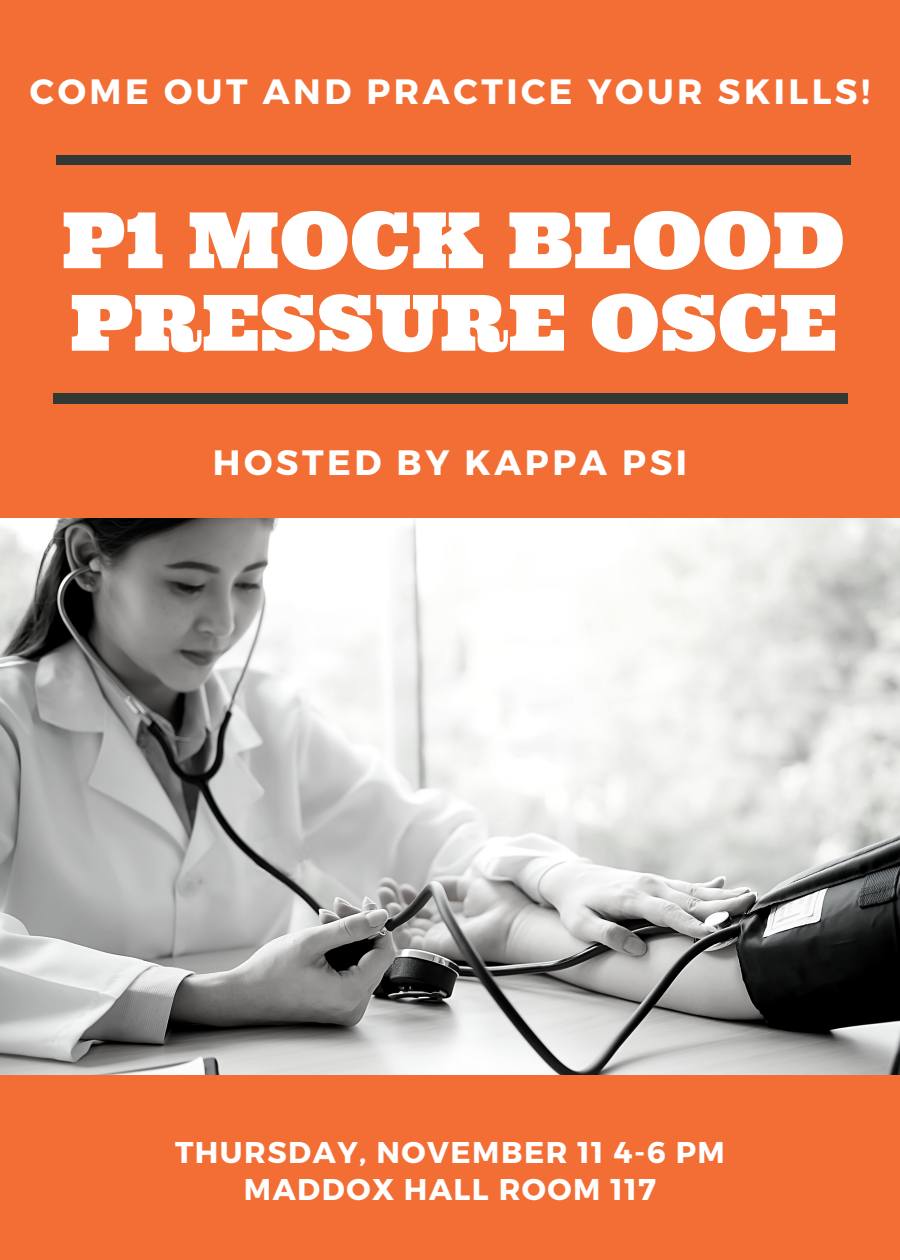
<style>
.page{position:relative;width:900px;height:1260px;background:#fff}
.page>*{position:absolute;margin:0;border:0;box-sizing:border-box;transform-origin:0 0}
.t1{font:77.5px/82.5px "Ultra";letter-spacing:.01em;color:#fff}
.t2{font:700 35.25px "Montserrat";letter-spacing:.1em;color:#fff}
.t3{font:700 30px "Montserrat";letter-spacing:.05em;color:#fff}
</style>
<div class="page">
<img style="left:1px;top:517px;width:899px;height:557px">
<div style="left:0;top:1075px;width:900px;height:185px;background:#f36e35"></div>
<div style="left:0;top:0;width:900px;height:517px;background:#f36e35"></div>
<div style="left:56px;top:155px;width:795px;height:10px;background:#323934"></div>
<div style="left:53px;top:394px;width:795px;height:9px;background:#323934"></div>
<p class="t2" style="left:30px;top:69px;width:842px">COME OUT AND PRACTICE YOUR SKILLS!</p>
<p class="t1" style="left:62px;top:198px;width:784px">P1 MOCK BLOOD<br>PRESSURE OSCE</p>
<p class="t2" style="left:213px;top:439px;width:476px">HOSTED BY KAPPA PSI</p>
<p class="t3" style="left:175px;top:1132px;width:551px">THURSDAY, NOVEMBER 11 4-6 PM</p>
<p class="t3" style="left:244px;top:1170px;width:414px">MADDOX HALL ROOM 117</p>
</div>
